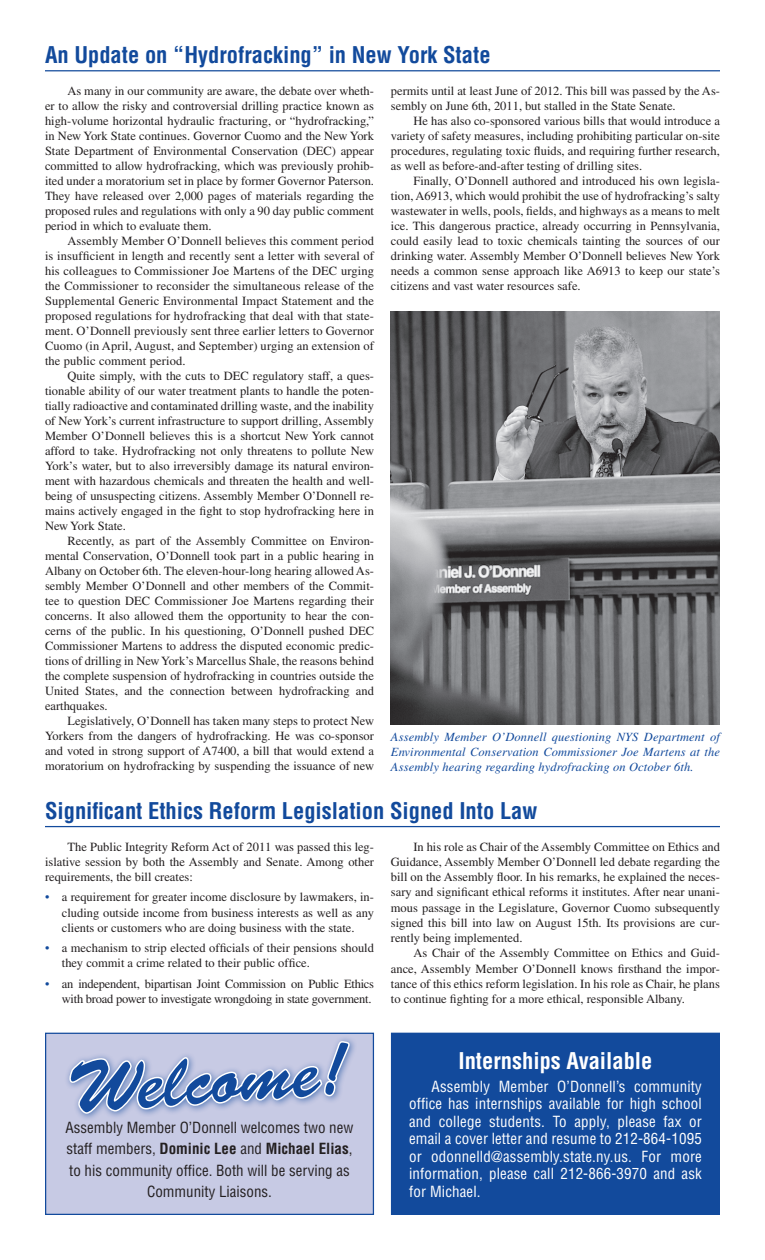
<style>
.page{position:relative;width:765px;height:1260px;background:#fff}
.page>*{position:absolute;margin:0;border:0;box-sizing:border-box;transform-origin:0 0}
.Head{font:700 condensed 22.5px "Helvetica";color:#124a9c}
.B{font:700 condensed 22.5px "Helvetica";color:#fff}
.Text{font:condensed 15px/17.5px "Helvetica";letter-spacing:.01em;color:#fff;text-align:justify}
.A_text{font:condensed 15px/21.2px "Helvetica";color:#231f20;text-align:center}
.Text-2{font:12.5px/15px "Times";color:#231f20;text-align:justify}
.t1{font:italic 12.5px/15px "Times";letter-spacing:.01em;color:#124a9c;text-align:justify}
.Text-3{font:12.5px/15.1px "Times";letter-spacing:-.02em;color:#231f20;text-align:right}
.s1{color:#124a9c}
.s2{font-weight:700}
</style>
<div class="page">
<div style="left:392px;top:1033px;width:327px;height:181px;background:#124a9c"></div>
<div style="left:391px;top:1033px;width:329px;height:182px;border:1px solid #124a9c"></div>
<div style="left:46px;top:1033px;width:327px;height:181px;background:#c7cae4"></div>
<div style="left:45px;top:1033px;width:329px;height:182px;border:1px solid #124a9c"></div>
<svg style="left:69px;top:1041px;width:281px;height:73px"></svg>
<hr style="left:45px;top:70px;width:675px;height:1px;background:#124a9c">
<hr style="left:45px;top:826px;width:675px;height:1px;background:#124a9c">
<img style="left:391px;top:312px;width:329px;height:412px">
<p class="Head" style="left:45px;top:41px;width:447px">An Update on “Hydrofracking” in New York State</p>
<p class="Text-2" style="left:45px;top:83px;width:331px;text-indent:22px">As many in our community are aware, the debate over wheth&shy;er to allow the risky and controversial drilling practice known as high-volume horizontal hydraulic fracturing, or “hydrofracking,” in New York State continues. Governor Cuomo and the New York State Department of Environmental Conservation (DEC) appear committed to allow hydrofracking, which was previously prohib&shy;ited under a moratorium set in place by former Governor Paterson.<br>They have released over 2,000 pages of materials regarding the proposed rules and regulations with only a 90 day public comment period in which to evaluate them.</p>
<p class="Text-2" style="left:45px;top:233px;width:331px;text-indent:22px">Assembly Member O’Donnell believes this comment period is insufficient in length and recently sent a letter with several of his colleagues to Commissioner Joe Martens of the DEC urging the Commissioner to reconsider the simultaneous release of the Supplemental Generic Environmental Impact Statement and the proposed regulations for hydrofracking that deal with that state&shy;ment. O’Donnell previously sent three earlier letters to Governor Cuomo (in April, August, and September) urging an extension of the public comment period.</p>
<p class="Text-2" style="left:45px;top:368px;width:331px;text-indent:22px">Quite simply, with the cuts to DEC regulatory staff, a ques&shy;tionable ability of our water treatment plants to handle the poten&shy;tially radioactive and contaminated drilling waste, and the inability of New York’s current infrastructure to support drilling, Assembly Member O’Donnell believes this is a shortcut New York cannot afford to take. Hydrofracking not only threatens to pollute New York’s water, but to also irreversibly damage its natural environ&shy;ment with hazardous chemicals and threaten the health and well&shy;being of unsuspecting citizens. Assembly Member O’Donnell re&shy;mains actively engaged in the fight to stop hydrofracking here in New York State.</p>
<p class="Text-2" style="left:45px;top:533px;width:331px;text-indent:22px">Recently, as part of the Assembly Committee on Environ&shy;mental Conservation, O’Donnell took part in a public hearing in Albany on October 6th. The eleven-hour-long hearing allowed As&shy;sembly Member O’Donnell and other members of the Commit&shy;tee to question DEC Commissioner Joe Martens regarding their concerns. It also allowed them the opportunity to hear the con&shy;cerns of the public. In his questioning, O’Donnell pushed DEC Commissioner Martens to address the disputed economic predic&shy;tions of drilling in New York’s Marcellus Shale, the reasons behind the complete suspension of hydrofracking in countries outside the United States, and the connection between hydrofracking and earthquakes.</p>
<p class="Text-2" style="left:45px;top:713px;width:331px;text-indent:22px">Legislatively, O’Donnell has taken many steps to protect New Yorkers from the dangers of hydrofracking. He was co-sponsor and voted in strong support of A7400, a bill that would extend a moratorium on hydrofracking by suspending the issuance of new</p>
<p class="Text-2" style="left:391px;top:83px;width:331px">permits until at least June of 2012. This bill was passed by the As&shy;sembly on June 6th, 2011, but stalled in the State Senate.</p>
<p class="Text-2" style="left:391px;top:113px;width:331px;text-indent:22px">He has also co-sponsored various bills that would introduce a variety of safety measures, including prohibiting particular on-site procedures, regulating toxic fluids, and requiring further research, as well as before-and-after testing of drilling sites.</p>
<p class="Text-2" style="left:391px;top:173px;width:331px;text-indent:22px">Finally, O’Donnell authored and introduced his own legisla&shy;tion, A6913, which would prohibit the use of hydrofracking’s salty wastewater in wells, pools, fields, and highways as a means to melt ice. This dangerous practice, already occurring in Pennsylvania, could easily lead to toxic chemicals tainting the sources of our drinking water. Assembly Member O’Donnell believes New York needs a common sense approach like A6913 to keep our state’s citizens and vast water resources safe.</p>
<p class="t1" style="left:391px;top:730px;width:331px">Assembly Member O’Donnell questioning NYS Department of Environmental Conservation Commissioner Joe Martens at the Assembly hearing regarding hydrofracking on October 6th.</p>
<p class="Head" style="left:45px;top:796px;width:494px">Significant Ethics Reform Legislation Signed Into Law</p>
<p class="Text-2" style="left:45px;top:839px;width:331px;text-indent:22px">The Public Integrity Reform Act of 2011 was passed this leg&shy;islative session by both the Assembly and Senate. Among other requirements, the bill creates:</p>
<p class="Text-2" style="left:62px;top:890px;width:314px;text-indent:-17px"><span class="s1">•</span> a requirement for greater income disclosure by lawmakers, in&shy;cluding outside income from business interests as well as any clients or customers who are doing business with the state.</p>
<p class="Text-2" style="left:62px;top:941px;width:314px;text-indent:-17px"><span class="s1">•</span> a mechanism to strip elected officials of their pensions should they commit a crime related to their public office.</p>
<p class="Text-3" style="left:45px;top:976px;width:331px"><span class="s1">•</span> an independent, bipartisan Joint Commission on Public Ethics with broad power to investigate wrongdoing in state government.</p>
<p class="Text-2" style="left:391px;top:839px;width:331px;text-indent:22px">In his role as Chair of the Assembly Committee on Ethics and Guidance, Assembly Member O’Donnell led debate regarding the bill on the Assembly floor. In his remarks, he explained the neces&shy;sary and significant ethical reforms it institutes. After near unani&shy;mous passage in the Legislature, Governor Cuomo subsequently signed this bill into law on August 15th. Its provisions are cur&shy;rently being implemented.</p>
<p class="Text-2" style="left:391px;top:946px;width:331px;text-indent:22px">As Chair of the Assembly Committee on Ethics and Guid&shy;ance, Assembly Member O’Donnell knows firsthand the impor&shy;tance of this ethics reform legislation. In his role as Chair, he plans to continue fighting for a more ethical, responsible Albany.</p>
<p class="A_text" style="left:66px;top:1117px;width:289px">Assembly Member O’Donnell welcomes two new staff members, <span class="s2">Dominic Lee</span> and <span class="s2">Michael Elias</span>, to his community office. Both will be serving as Community Liaisons.</p>
<p class="B" style="left:458px;top:1046px;width:195px">Internships Available</p>
<p class="Text" style="left:409px;top:1078px;width:294px;text-indent:22px">Assembly Member O’Donnell’s community office has internships available for high school and college students. To apply, please fax or email a cover letter and resume to 212-864-1095 or odonnelld@assembly.state.ny.us. For more information, please call 212-866-3970 and ask for Michael.</p>
</div>
